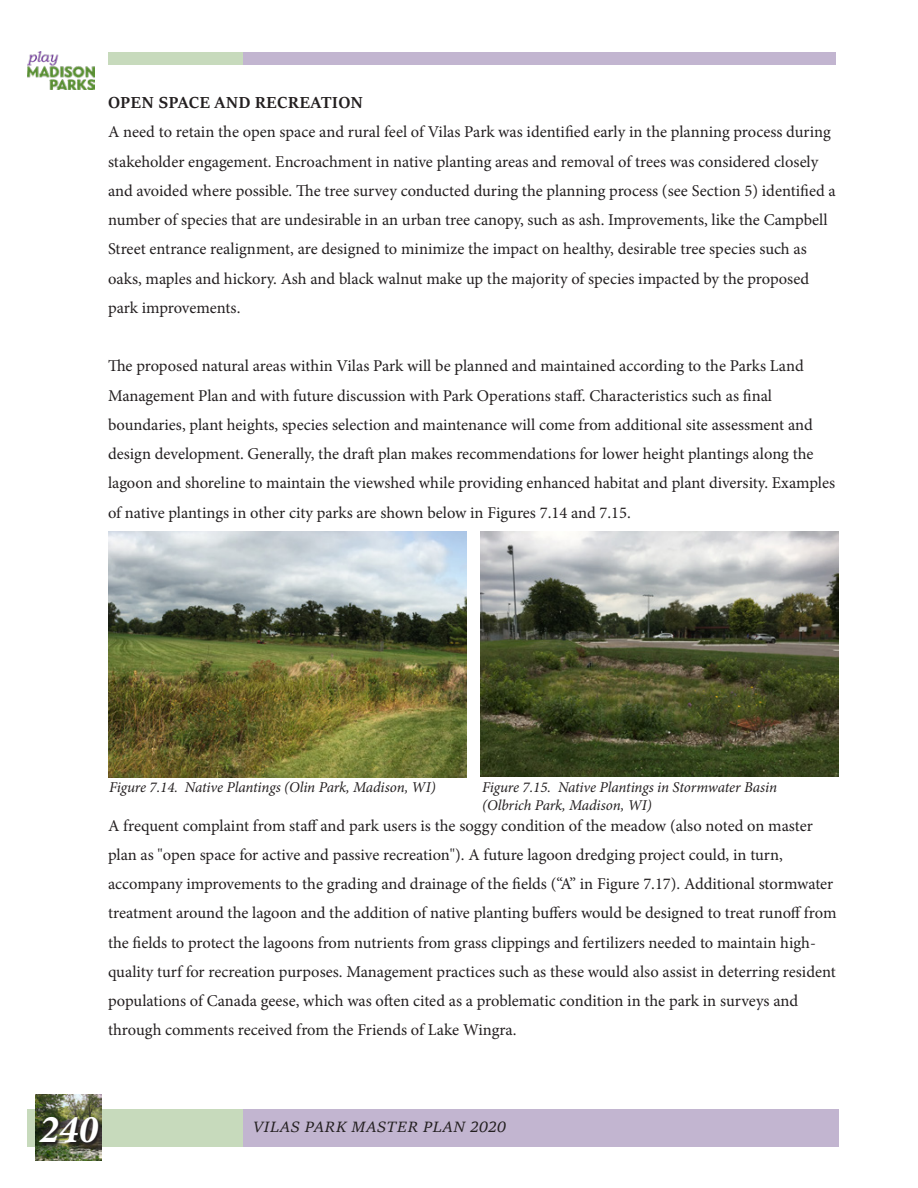
<style>
.page{position:relative;width:918px;height:1188px;background:#fff}
.page>*{position:absolute;margin:0;border:0;box-sizing:border-box;transform-origin:0 0}
.t1{font:italic 700 39.45px "Minion Pro";color:#fff}
.VPMP_Subheadding{font:700 18px "Sitka Banner";letter-spacing:.045em;color:#231f20}
.VPMP_Body{font:16.5px/29.2px "Minion Pro";color:#231f20}
.t2{font:italic 16.5px "Sitka Subheading";letter-spacing:.045em;color:#231f20}
.t3{font:italic 15px "Minion Pro";letter-spacing:-.01em;color:#231f20}
</style>
<div class="page">
<div style="left:243px;top:1109px;width:595px;height:38px;background:#c2b5d0"></div>
<div style="left:27px;top:1109px;width:216px;height:38px;background:#c7dabc"></div>
<img style="left:27px;top:52px;width:68px;height:38px">
<img style="left:36px;top:1095px;width:65px;height:66px">
<svg style="left:40px;top:1117px;width:62px;height:29px;background:#3e3e2f"></svg>
<div style="left:243px;top:52px;width:593px;height:13px;background:#c2b5d0"></div>
<div style="left:108px;top:52px;width:135px;height:13px;background:#c7dabc"></div>
<img style="left:481px;top:531px;width:357px;height:246px">
<img style="left:108px;top:531px;width:359px;height:246px">
<p class="VPMP_Subheadding" style="left:108px;top:90px;width:256px">OPEN SPACE AND RECREATION</p>
<p class="VPMP_Body" style="left:108px;top:118px;width:729px">A need to retain the open space and rural feel of Vilas Park was identified early in the planning process during stakeholder engagement. Encroachment in native planting areas and removal of trees was considered closely and avoided where possible. The tree survey conducted during the planning process (see Section 5) identified a number of species that are undesirable in an urban tree canopy, such as ash. Improvements, like the Campbell Street entrance realignment, are designed to minimize the impact on healthy, desirable tree species such as oaks, maples and hickory. Ash and black walnut make up the majority of species impacted by the proposed park improvements.</p>
<p class="VPMP_Body" style="left:108px;top:352px;width:729px">The proposed natural areas within Vilas Park will be planned and maintained according to the Parks Land Management Plan and with future discussion with Park Operations staff. Characteristics such as final boundaries, plant heights, species selection and maintenance will come from additional site assessment and design development. Generally, the draft plan makes recommendations for lower height plantings along the lagoon and shoreline to maintain the viewshed while providing enhanced habitat and plant diversity. Examples of native plantings in other city parks are shown below in Figures 7.14 and 7.15.</p>
<p class="t3" style="left:109px;top:777px;width:328px">Figure 7.14. Native Plantings (Olin Park, Madison, WI)</p>
<p class="t3" style="left:482px;top:777px;width:296px">Figure 7.15. Native Plantings in Stormwater Basin</p>
<p class="t3" style="left:482px;top:795px;width:171px">(Olbrich Park, Madison, WI)</p>
<p class="VPMP_Body" style="left:108px;top:811px;width:730px">A frequent complaint from staff and park users is the soggy condition of the meadow (also noted on master plan as "open space for active and passive recreation"). A future lagoon dredging project could, in turn, accompany improvements to the grading and drainage of the fields (“A” in Figure 7.17). Additional stormwater treatment around the lagoon and the addition of native planting buffers would be designed to treat runoff from the fields to protect the lagoons from nutrients from grass clippings and fertilizers needed to maintain high&shy;quality turf for recreation purposes. Management practices such as these would also assist in deterring resident populations of Canada geese, which was often cited as a problematic condition in the park in surveys and through comments received from the Friends of Lake Wingra.</p>
<h1 class="t1" style="left:39px;top:1101px;width:60px">240</h1>
<p class="t2" style="left:253px;top:1115px;width:255px">VILAS PARK MASTER PLAN 2020</p>
</div>
